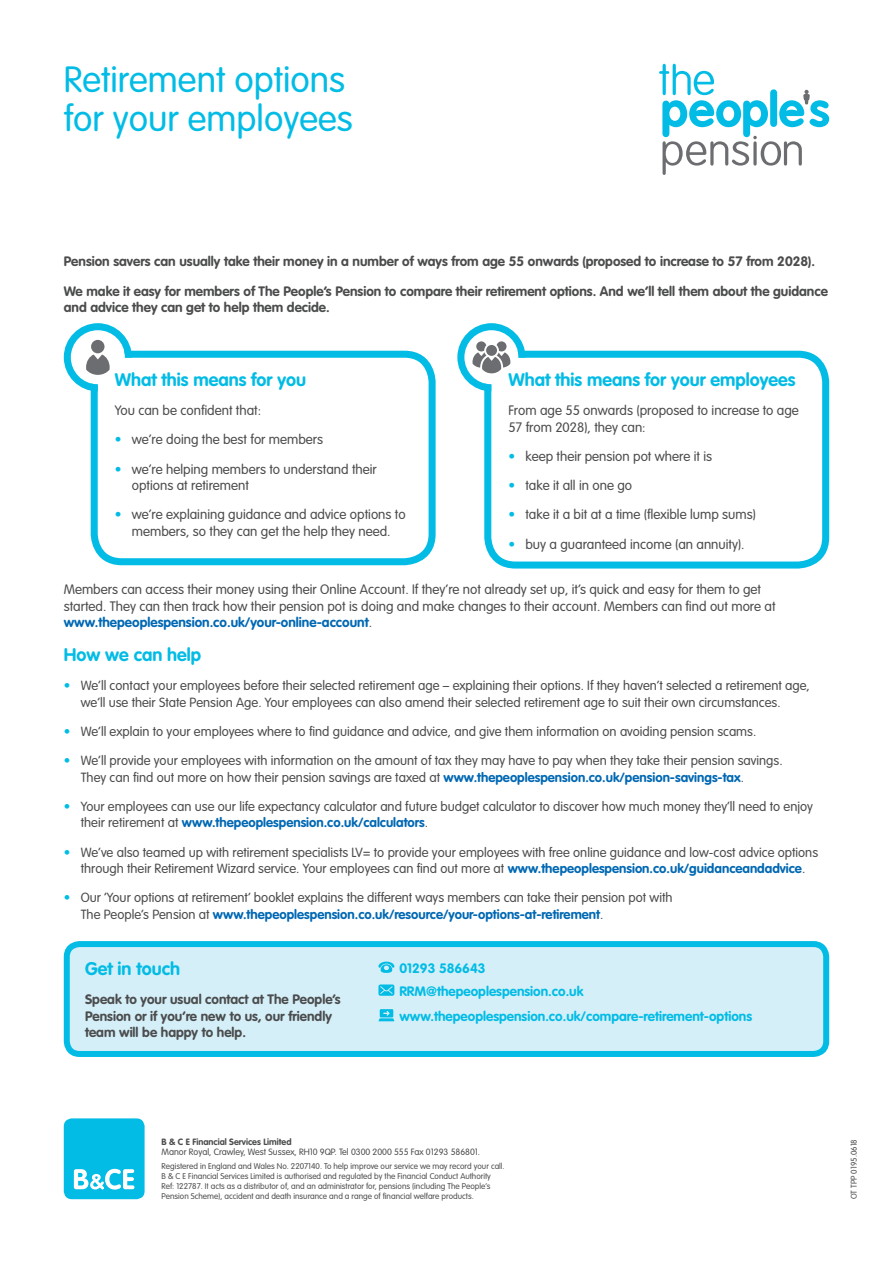
<style>
.page{position:relative;width:893px;height:1263px;background:#fff}
.page>*{position:absolute;margin:0;border:0;box-sizing:border-box;transform-origin:0 0}
._2__Subheading_1_-_2{font:300 36px/39px "VAG Rounded Std";color:#02bce5}
._3__Subheading_2_-_1{font:700 18px "VAG Rounded Std";color:#02bce5}
._4__Body_Text_9_11{font:300 13.5px/16.5px "VAG Rounded Std";color:#4b4c4d}
._5__Body_Text_BOLD_9{font:700 13.5px/16.5px "VAG Rounded Std";color:#4b4c4d}
._3__Subheading_2_-_1-2{font:700 13.5px/16.5px "VAG Rounded Std";color:#4b4c4d}
.t1{font:700 13.5px/23px "VAG Rounded Std";color:#02bce5}
.t2{font:300 13.2px/16.5px "VAG Rounded Std";color:#4b4c4d}
.t3{font:300 9px/10.1px "VAG Rounded Std";color:#4b4c4d}
._13__main_footnote_w{font:300 8.25px/10.1px "VAG Rounded Std";color:#4b4c4d}
.s1{color:#02bce5}
.s2{font-weight:700;color:#0168b3}
.s3{font-weight:700}
</style>
<div class="page">
<svg style="left:659px;top:64px;width:170px;height:111px"></svg>
<div style="left:64px;top:1118px;width:81px;height:81px;background:#02bce5;border-radius:8px"></div>
<svg style="left:74px;top:1169px;width:60px;height:20px"></svg>
<div style="left:484px;top:351px;width:345px;height:217px;border:7px solid #02bce5;border-radius:28px"></div>
<svg style="left:457px;top:323px;width:69px;height:68px"></svg>
<div style="left:91px;top:351px;width:345px;height:214px;border:7px solid #02bce5;border-radius:28px"></div>
<svg style="left:64px;top:323px;width:68px;height:68px"></svg>
<div style="left:67px;top:944px;width:759px;height:110px;background:#d5eff8;border-radius:13px"></div>
<div style="left:64px;top:941px;width:765px;height:116px;border:6px solid #02bce5;border-radius:13px"></div>
<svg style="left:378px;top:961px;width:16px;height:12px"></svg>
<svg style="left:378px;top:984px;width:16px;height:12px"></svg>
<svg style="left:378px;top:1009px;width:16px;height:12px"></svg>
<p class="_2__Subheading_1_-_2" style="left:64px;top:61px;width:290px">Retirement options for your employees</p>
<p class="_5__Body_Text_BOLD_9" style="left:64px;top:254px;width:753px">Pension savers can usually take their money in a number of ways from age 55 onwards (proposed to increase to 57 from 2028).</p>
<p class="_5__Body_Text_BOLD_9" style="left:64px;top:283px;width:766px">We make it easy for members of The People’s Pension to compare their retirement options. And we’ll tell them about the guidance and advice they can get to help them decide.</p>
<p class="_3__Subheading_2_-_1" style="left:115px;top:369px;width:193px">What this means for you</p>
<p class="_4__Body_Text_9_11" style="left:115px;top:403px;width:148px">You can be confident that:</p>
<p class="_4__Body_Text_9_11" style="left:115px;top:432px;width:210px"><span class="s1">•</span> we’re doing the best for members</p>
<p class="_4__Body_Text_9_11" style="left:132px;top:461px;width:246px;text-indent:-17px"><span class="s1">•</span> we’re helping members to understand their options at retirement</p>
<p class="_4__Body_Text_9_11" style="left:115px;top:507px;width:292px;text-align:center"><span class="s1">•</span> we’re explaining guidance and advice options to members, so they can get the help they need.</p>
<p class="_3__Subheading_2_-_1" style="left:508px;top:369px;width:289px">What this means for your employees</p>
<p class="_4__Body_Text_9_11" style="left:508px;top:403px;width:292px">From age 55 onwards (proposed to increase to age<br>57 from 2028), they can:</p>
<p class="_4__Body_Text_9_11" style="left:508px;top:448px;width:205px"><span class="s1">•</span> keep their pension pot where it is</p>
<p class="_4__Body_Text_9_11" style="left:508px;top:478px;width:125px"><span class="s1">•</span> take it all in one go</p>
<p class="_4__Body_Text_9_11" style="left:508px;top:507px;width:249px"><span class="s1">•</span> take it a bit at a time (flexible lump sums)</p>
<p class="_4__Body_Text_9_11" style="left:508px;top:536px;width:238px"><span class="s1">•</span> buy a guaranteed income (an annuity).</p>
<p class="_4__Body_Text_9_11" style="left:64px;top:581px;width:713px">Members can access their money using their Online Account. If they’re not already set up, it’s quick and easy for them to get started. They can then track how their pension pot is doing and make changes to their account. Members can find out more at <span class="s2">www.thepeoplespension.co.uk/your-online-account</span>.</p>
<p class="_3__Subheading_2_-_1" style="left:64px;top:644px;width:139px">How we can help</p>
<p class="t2" style="left:81px;top:678px;width:731px;text-indent:-17px"><span class="s1">•</span> We’ll contact your employees before their selected retirement age – explaining their options. If they haven’t selected a retirement age, we’ll use their State Pension Age. Your employees can also amend their selected retirement age to suit their own circumstances.</p>
<p class="t2" style="left:64px;top:723px;width:694px"><span class="s1">•</span> We’ll explain to your employees where to find guidance and advice, and give them information on avoiding pension scams.</p>
<p class="t2" style="left:81px;top:753px;width:703px;text-indent:-17px"><span class="s1">•</span> We’ll provide your employees with information on the amount of tax they may have to pay when they take their pension savings.<br>They can find out more on how their pension savings are taxed at <span class="s2">www.thepeoplespension.co.uk/pension-savings-tax</span>.</p>
<p class="t2" style="left:81px;top:798px;width:734px;text-indent:-17px"><span class="s1">•</span> Your employees can use our life expectancy calculator and future budget calculator to discover how much money they’ll need to enjoy their retirement at <span class="s2">www.thepeoplespension.co.uk/calculators</span>.</p>
<p class="t2" style="left:64px;top:844px;width:756px;text-align:center"><span class="s1">•</span> We’ve also teamed up with retirement specialists LV= to provide your employees with free online guidance and low-cost advice options through their Retirement Wizard service. Your employees can find out more at <span class="s2">www.thepeoplespension.co.uk/guidanceandadvice</span>.</p>
<p class="t2" style="left:81px;top:890px;width:593px;text-indent:-17px"><span class="s1">•</span> Our ‘Your options at retirement’ booklet explains the different ways members can take their pension pot with<br>The People’s Pension at <span class="s2">www.thepeoplespension.co.uk/resource/your-options-at-retirement</span>.</p>
<p class="_3__Subheading_2_-_1" style="left:85px;top:958px;width:97px">Get in touch</p>
<p class="_3__Subheading_2_-_1-2" style="left:85px;top:992px;width:257px">Speak to your usual contact at The People’s<br>Pension or if you’re new to us, our friendly team will be happy to help.</p>
<p class="t1" style="left:399px;top:957px;width:186px">01293 586643<br>RRM@thepeoplespension.co.uk</p>
<p class="t1" style="left:399px;top:1005px;width:354px">www.thepeoplespension.co.uk/compare-retirement-options</p>
<p class="t3" style="left:162px;top:1137px;width:320px"><span class="s3">B &amp; C E Financial Services Limited<br></span>Manor Royal, Crawley, West Sussex, RH10 9QP. Tel 0300 2000 555 Fax 01293 586801.</p>
<p class="_13__main_footnote_w" style="left:162px;top:1161px;width:345px">Registered in England and Wales No. 2207140. To help improve our service we may record your call.<br>B &amp; C E Financial Services Limited is authorised and regulated by the Financial Conduct Authority Ref: 122787. It acts as a distributor of, and an administrator for, pensions (including The People’s Pension Scheme), accident and death insurance and a range of financial welfare products.</p>
<p class="_13__main_footnote_w" style="left:849px;top:1199px;width:62px;rotate:-90deg">OT TPP 0195.0618</p>
</div>
